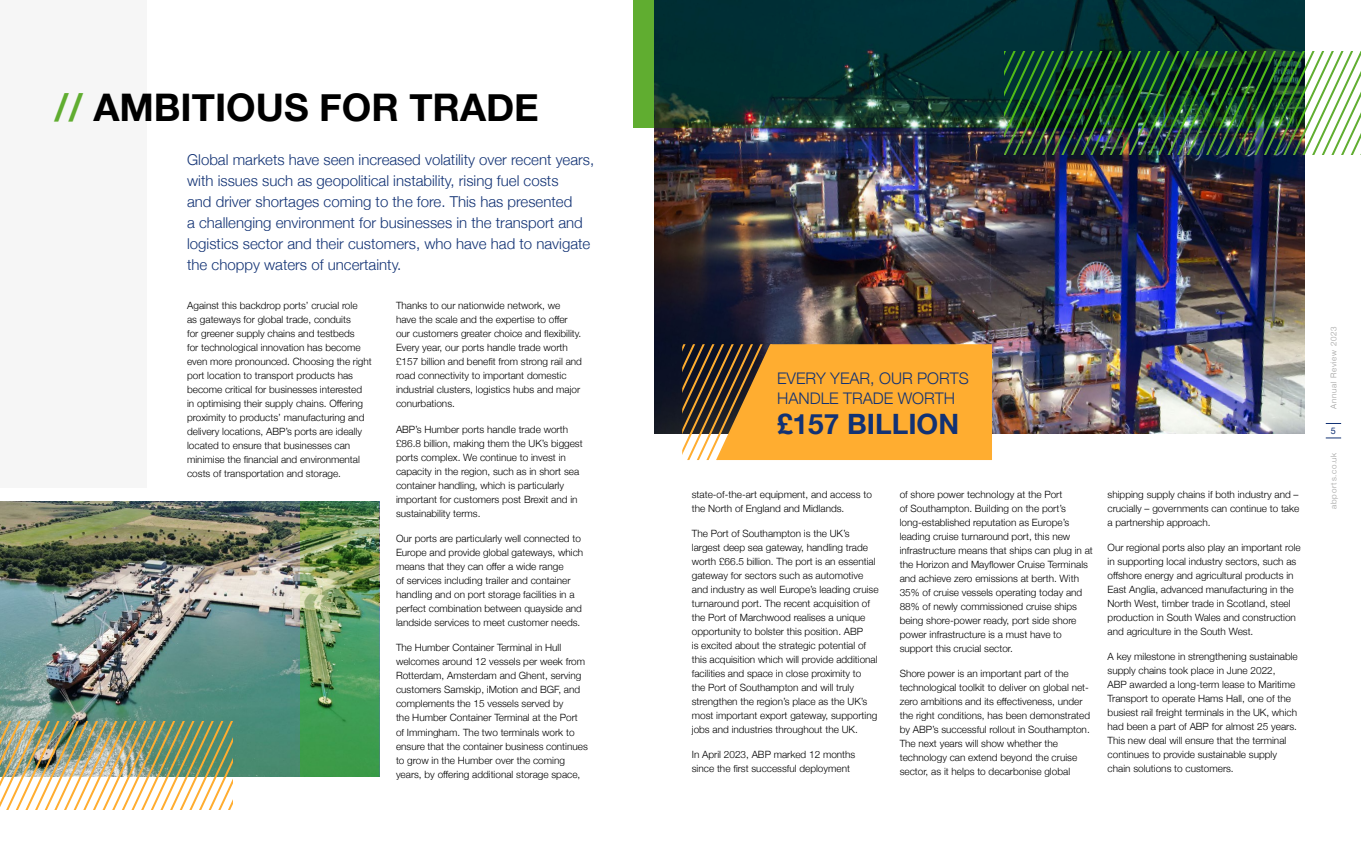
<style>
.page{position:relative;width:1361px;height:851px;background:#fff}
.page>*{position:absolute;margin:0;border:0;box-sizing:border-box;transform-origin:0 0}
.t1{font:700 38px "Helvetica Neue";color:#000}
.t2{font:700 28px "Helvetica Neue";color:#123274}
.t3{font:300 16px/20px "Helvetica Neue";color:#123274}
.t4{font:300 15px/21px "Helvetica Neue";color:#123274}
.t5{font:300 10px/14px "Helvetica Neue";color:#000}
.t6{font:9px "Helvetica Neue";color:#123274}
.t7{font:300 8px "Helvetica Neue";letter-spacing:.09em;color:#9d9d9c}
.s1{color:#60ad30}
</style>
<div class="page">
<svg style="left:1325px;top:423px;width:16px;height:1px"></svg>
<svg style="left:1325px;top:437px;width:16px;height:1px"></svg>
<img style="left:0;top:501px;width:300px;height:275px">
<img style="left:655px;top:128px;width:649px;height:305px">
<div style="left:0;top:0;width:146px;height:488px;background:#f6f6f6"></div>
<img style="left:1004px;top:52px;width:357px;height:103px">
<svg style="left:633px;top:0;width:671px;height:128px;background:#0f3d30"></svg>
<svg style="left:682px;top:344px;width:310px;height:116px;background:#df9a33"></svg>
<svg style="left:0;top:721px;width:232px;height:88px"></svg>
<img style="left:300px;top:501px;width:79px;height:275px">
<h1 class="t1" style="left:55px;top:78px;width:486px"><span class="s1">//</span> AMBITIOUS FOR TRADE</h1>
<p class="t4" style="left:187px;top:148px;width:409px">Global markets have seen increased volatility over recent years, with issues such as geopolitical instability, rising fuel costs<br>and driver shortages coming to the fore. This has presented<br>a challenging environment for businesses in the transport and logistics sector and their customers, who have had to navigate the choppy waters of uncertainty.</p>
<p class="t5" style="left:187px;top:298px;width:186px">Against this backdrop ports’ crucial role<br>as gateways for global trade, conduits<br>for greener supply chains and testbeds<br>for technological innovation has become even more pronounced. Choosing the right port location to transport products has become critical for businesses interested in optimising their supply chains. Offering proximity to products’ manufacturing and delivery locations, ABP’s ports are ideally located to ensure that businesses can minimise the financial and environmental costs of transportation and storage.</p>
<p class="t5" style="left:396px;top:298px;width:187px">Thanks to our nationwide network, we have the scale and the expertise to offer our customers greater choice and flexibility.<br>Every year, our ports handle trade worth £157 billion and benefit from strong rail and road connectivity to important domestic industrial clusters, logistics hubs and major conurbations.</p>
<p class="t5" style="left:396px;top:421px;width:188px">ABP’s Humber ports handle trade worth £86.8 billion, making them the UK’s biggest ports complex. We continue to invest in capacity in the region, such as in short sea container handling, which is particularly important for customers post Brexit and in sustainability terms.</p>
<p class="t5" style="left:396px;top:530px;width:189px">Our ports are particularly well connected to Europe and provide global gateways, which means that they can offer a wide range<br>of services including trailer and container handling and on port storage facilities in a perfect combination between quayside and landside services to meet customer needs.</p>
<p class="t5" style="left:396px;top:640px;width:193px">The Humber Container Terminal in Hull welcomes around 12 vessels per week from Rotterdam, Amsterdam and Ghent, serving customers Samskip, iMotion and BGF, and complements the 15 vessels served by<br>the Humber Container Terminal at the Port of Immingham. The two terminals work to ensure that the container business continues to grow in the Humber over the coming years, by offering additional storage space,</p>
<h3 class="t3" style="left:777px;top:367px;width:193px">EVERY YEAR, OUR PORTS<br>HANDLE TRADE WORTH</h3>
<h2 class="t2" style="left:777px;top:401px;width:184px">£157 BILLION</h2>
<p class="t5" style="left:692px;top:486px;width:182px">state-of-the-art equipment, and access to the North of England and Midlands.</p>
<p class="t5" style="left:692px;top:525px;width:188px">The Port of Southampton is the UK’s largest deep sea gateway, handling trade worth £66.5 billion. The port is an essential gateway for sectors such as automotive and industry as well Europe’s leading cruise turnaround port. The recent acquisition of the Port of Marchwood realises a unique opportunity to bolster this position. ABP<br>is excited about the strategic potential of this acquisition which will provide additional facilities and space in close proximity to<br>the Port of Southampton and will truly strengthen the region’s place as the UK’s most important export gateway, supporting jobs and industries throughout the UK.</p>
<p class="t5" style="left:692px;top:747px;width:165px">In April 2023, ABP marked 12 months since the first successful deployment</p>
<p class="t5" style="left:899px;top:486px;width:195px">of shore power technology at the Port<br>of Southampton. Building on the port’s long-established reputation as Europe’s leading cruise turnaround port, this new infrastructure means that ships can plug in at the Horizon and Mayflower Cruise Terminals and achieve zero emissions at berth. With 35% of cruise vessels operating today and 88% of newly commissioned cruise ships being shore-power ready, port side shore power infrastructure is a must have to support this crucial sector.</p>
<p class="t5" style="left:899px;top:665px;width:192px">Shore power is an important part of the technological toolkit to deliver on global net&shy;zero ambitions and its effectiveness, under the right conditions, has been demonstrated by ABP’s successful rollout in Southampton.<br>The next years will show whether the technology can extend beyond the cruise sector, as it helps to decarbonise global</p>
<p class="t5" style="left:1107px;top:486px;width:193px;text-align:justify">shipping supply chains if both industry and – crucially – governments can continue to take a partnership approach.</p>
<p class="t5" style="left:1107px;top:539px;width:195px">Our regional ports also play an important role in supporting local industry sectors, such as offshore energy and agricultural products in East Anglia, advanced manufacturing in the North West, timber trade in Scotland, steel production in South Wales and construction and agriculture in the South West.</p>
<p class="t5" style="left:1107px;top:649px;width:192px">A key milestone in strengthening sustainable supply chains took place in June 2022,<br>ABP awarded a long-term lease to Maritime Transport to operate Hams Hall, one of the busiest rail freight terminals in the UK, which had been a part of ABP for almost 25 years.<br>This new deal will ensure that the terminal continues to provide sustainable supply chain solutions to customers.</p>
<p class="t7" style="left:1327px;top:408px;width:83px;rotate:-90deg">Annual Review 2023</p>
<p class="t6" style="left:1331px;top:424px;width:7px">5</p>
<p class="t7" style="left:1327px;top:508px;width:58px;rotate:-90deg">abports.co.uk</p>
</div>
